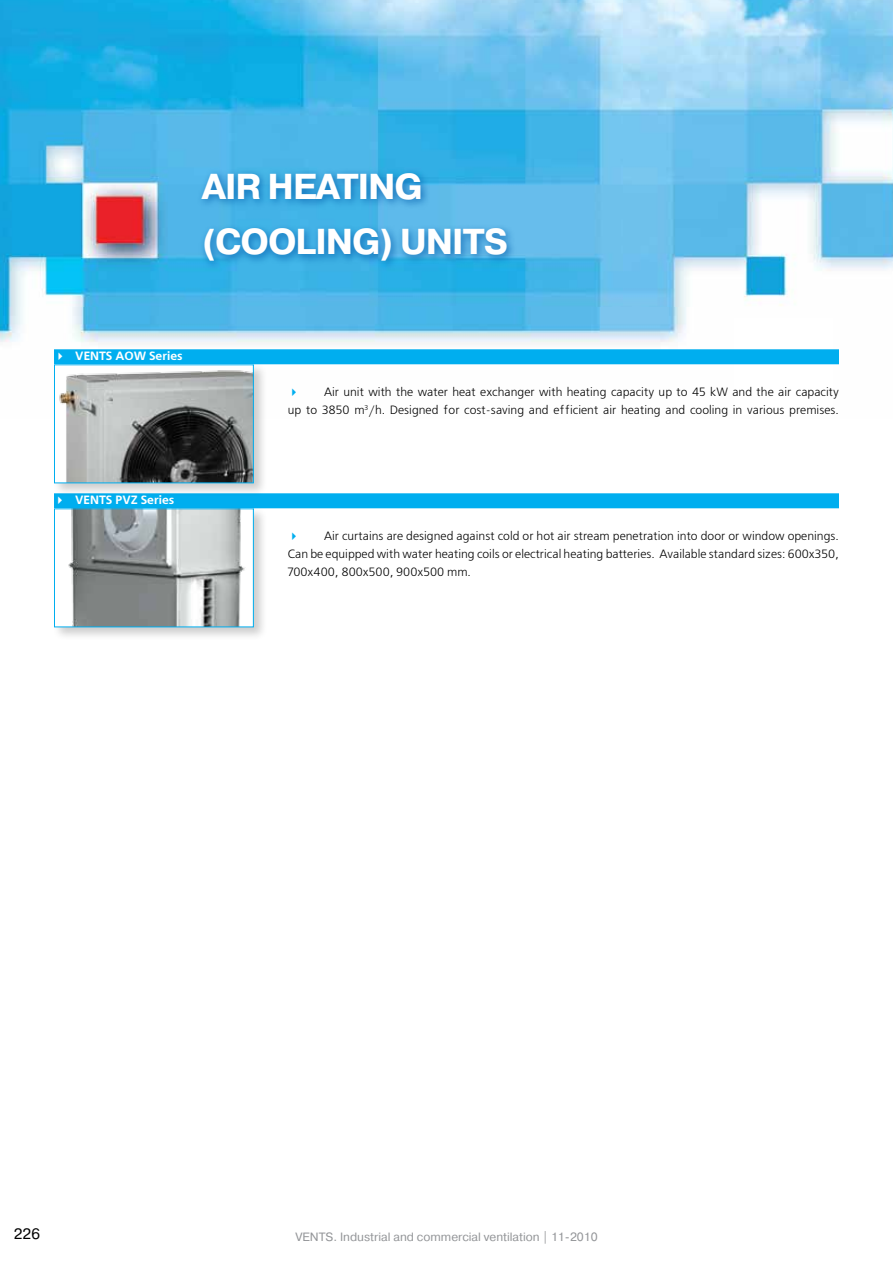
<style>
.page{position:relative;width:893px;height:1263px;background:#fff}
.page>*{position:absolute;margin:0;border:0;box-sizing:border-box;transform-origin:0 0}
.t1{font:700 36px/55.5px "Pragmatica C";letter-spacing:-.03em;color:#fff}
.t2{font:15px "Pragmatica C";color:#000}
.t3{font:12px/18px "Free Set C";color:#000;text-align:right}
.t4{font:12px "Pragmatica C";color:#939598}
.t5{font:700 12px "Free Set C";color:#fff}
</style>
<div class="page">
<img style="left:0;top:0;width:893px;height:365px">
<div style="left:734px;top:318px;width:98px;height:96px;background:#fff"></div>
<div style="left:54px;top:349px;width:785px;height:15px;background:#00aeef"></div>
<div style="left:54px;top:493px;width:785px;height:15px;background:#00aeef"></div>
<div style="left:52px;top:362px;width:216px;height:136px;background:#000;opacity:.2"></div>
<img style="left:56px;top:366px;width:196px;height:115px">
<div style="left:54px;top:364px;width:200px;height:119px;border:1px solid #00aeef"></div>
<div style="left:52px;top:506px;width:216px;height:136px;background:#000;opacity:.2"></div>
<img style="left:56px;top:510px;width:196px;height:115px">
<div style="left:54px;top:508px;width:200px;height:119px;border:1px solid #00aeef"></div>
<div style="left:197px;top:167px;width:321px;height:105px;background:#005baa;opacity:.75"></div>
<h1 class="t1" style="left:202px;top:159px;width:307px">AIR HEATING (COOLING) UNITS</h1>
<p class="t5" style="left:75px;top:349px;width:109px">VENTS AOW Series</p>
<p class="t5" style="left:75px;top:493px;width:101px">VENTS PVZ Series</p>
<p class="t3" style="left:288px;top:383px;width:553px">Air unit with the water heat exchanger with heating capacity up to 45 kW and the air capacity<br>up to 3850 m<sup>3</sup>/h. Designed for cost-saving and efficient air heating and cooling in various premises.</p>
<p class="t3" style="left:288px;top:527px;width:553px;text-align:justify;text-indent:36px">Air curtains are designed against cold or hot air stream penetration into door or window openings.<br>Can be equipped with water heating coils or electrical heating batteries. Available standard sizes: 600х350, 700х400, 800х500, 900х500 mm.</p>
<p class="t2" style="left:14px;top:1225px;width:28px">226</p>
<p class="t4" style="left:295px;top:1230px;width:304px">VENTS. Industrial and commercial ventilation | 11-2010</p>
</div>
